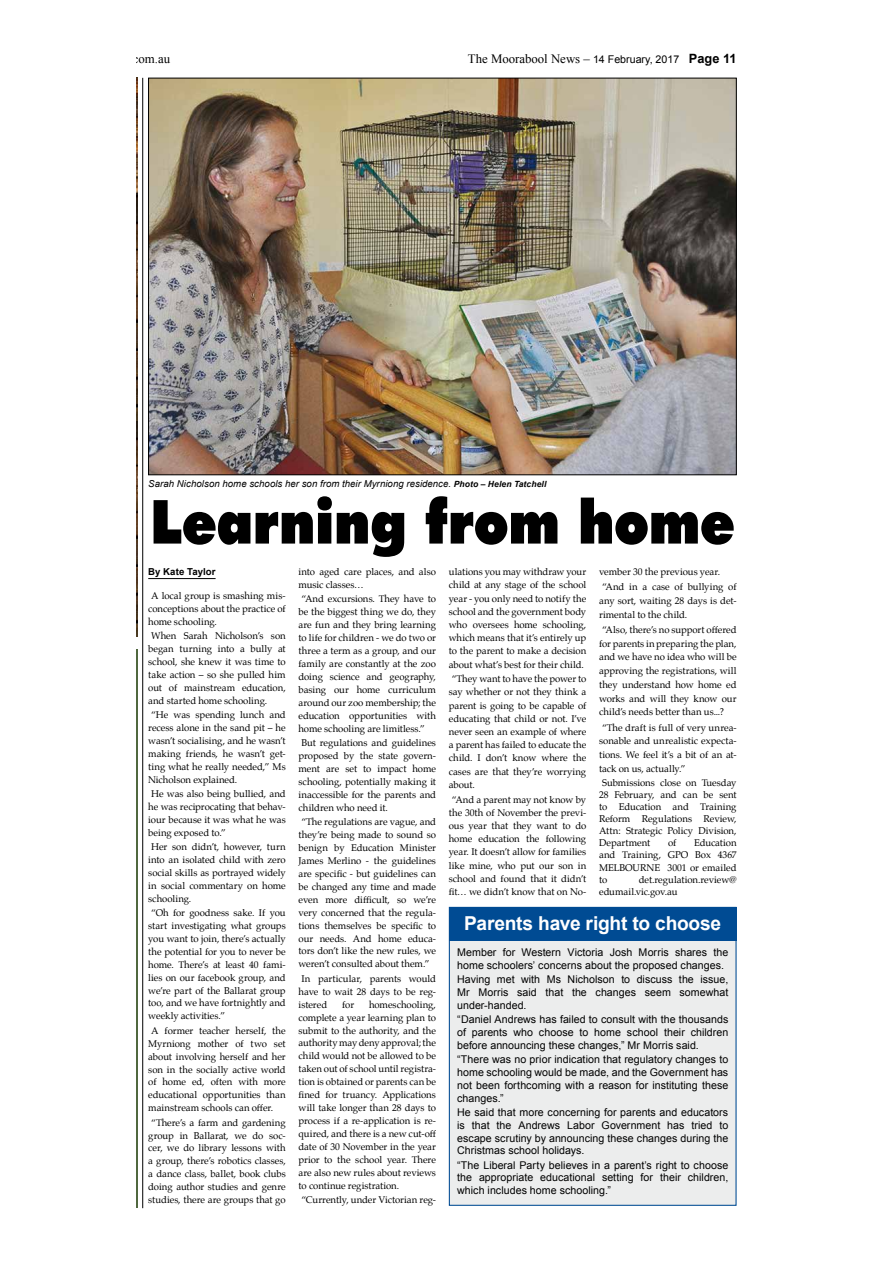
<style>
.page{position:relative;width:893px;height:1263px;background:#fff}
.page>*{position:absolute;margin:0;border:0;box-sizing:border-box;transform-origin:0 0}
.t1{font:900 60.75px "Futura BT";letter-spacing:-.015em;color:#000;scale:.9 1}
.t2{font:700 19.2px "Arial";letter-spacing:-.015em;color:#fff}
.t3{font:12.75px "Times New Roman";color:#000}
.t4{font:10.65px/12.8px "Arial";letter-spacing:.005em;color:#000;text-align:justify}
.t5{font:9.6px/12.9px "Palatino";letter-spacing:-.005em;color:#000;text-align:justify}
.t6{font:italic 9.6px "Arial";letter-spacing:.01em;color:#000}
.t7{font:700 9.6px "Arial";letter-spacing:.01em;color:#000}
.s1{font-family:"Arial";font-size:10.65px}
.s2{font-family:"Arial";font-weight:700}
.s3{font-weight:700;font-size:8.55px}
</style>
<div class="page">
<img style="left:137px;top:421px;width:1px;height:216px">
<img style="left:137px;top:78px;width:1px;height:343px">
<hr style="left:137px;top:650px;width:1px;height:558px;background:#50683f">
<hr style="left:142px;top:78px;width:1px;height:1130px;background:#000">
<hr style="left:148px;top:578px;width:68px;height:1px;background:#000">
<img style="left:150px;top:80px;width:585px;height:393px">
<div style="left:449px;top:907px;width:287px;height:298px;background:#eceded"></div>
<div style="left:449px;top:907px;width:288px;height:34px;background:#004b93"></div>
<p class="t3" style="left:468px;top:50px;width:270px">The Moorabool News – <span class="s1">14 February, 2017</span> <span class="s2">Page 11</span></p>
<p class="t6" style="left:148px;top:478px;width:400px">Sarah Nicholson home schools her son from their Myrniong residence. <span class="s3">Photo – Helen Tatchell</span></p>
<p class="t1" style="left:150px;top:485px;width:651px">Learning from home</p>
<p class="t7" style="left:148px;top:566px;width:69px">By Kate Taylor</p>
<p class="t5" style="left:148px;top:589px;width:139px;text-indent:3px">A local group is smashing mis&shy;conceptions about the practice of home schooling.</p>
<p class="t5" style="left:148px;top:629px;width:139px;text-indent:3px">When Sarah Nicholson’s son began turning into a bully at school, she knew it was time to take action – so she pulled him out of mainstream education, and started home schooling.</p>
<p class="t5" style="left:148px;top:708px;width:139px;text-indent:3px">“He was spending lunch and recess alone in the sand pit – he wasn’t socialising, and he wasn’t making friends, he wasn’t get&shy;ting what he really needed,” Ms Nicholson explained.</p>
<p class="t5" style="left:148px;top:787px;width:139px;text-indent:3px">He was also being bullied, and he was reciprocating that behav&shy;iour because it was what he was being exposed to.”</p>
<p class="t5" style="left:148px;top:840px;width:139px;text-indent:3px">Her son didn’t, however, turn into an isolated child with zero social skills as portrayed widely in social commentary on home schooling.</p>
<p class="t5" style="left:148px;top:906px;width:139px;text-indent:3px">“Oh for goodness sake. If you start investigating what groups you want to join, there’s actually the potential for you to never be home. There’s at least 40 fami&shy;lies on our facebook group, and we’re part of the Ballarat group too, and we have fortnightly and weekly activities.”</p>
<p class="t5" style="left:148px;top:1024px;width:139px;text-indent:3px">A former teacher herself, the Myrniong mother of two set about involving herself and her son in the socially active world of home ed, often with more educational opportunities than mainstream schools can offer.</p>
<p class="t5" style="left:148px;top:1116px;width:139px;text-align:center">“There’s a farm and gardening group in Ballarat, we do soc&shy;cer, we do library lessons with a group, there’s robotics classes, a dance class, ballet, book clubs doing author studies and genre studies, there are groups that go</p>
<p class="t5" style="left:299px;top:565px;width:139px">into aged care places, and also music classes…</p>
<p class="t5" style="left:299px;top:593px;width:139px;text-indent:3px">“And excursions. They have to be the biggest thing we do, they are fun and they bring learning to life for children - we do two or three a term as a group, and our family are constantly at the zoo doing science and geography, basing our home curriculum around our zoo membership; the education opportunities with home schooling are limitless.”</p>
<p class="t5" style="left:299px;top:736px;width:139px;text-indent:3px">But regulations and guidelines proposed by the state govern&shy;ment are set to impact home schooling, potentially making it inaccessible for the parents and children who need it.</p>
<p class="t5" style="left:299px;top:815px;width:139px;text-indent:3px">“The regulations are vague, and they’re being made to sound so benign by Education Minister James Merlino - the guidelines are specific - but guidelines can be changed any time and made even more difficult, so we’re very concerned that the regula&shy;tions themselves be specific to our needs. And home educa&shy;tors don’t like the new rules, we weren’t consulted about them.”</p>
<p class="t5" style="left:299px;top:972px;width:139px;text-indent:3px">In particular, parents would have to wait 28 days to be reg&shy;istered</p>
<p class="t5" style="left:299px;top:998px;width:139px;text-indent:71px">homeschooling, complete a year learning plan to submit to the authority, and the authority may deny approval; the child would not be allowed to be taken out of school until registra&shy;tion is obtained or parents can be fined for truancy. Applications will take longer than 28 days to process if a re-application is re&shy;quired, and there is a new cut-off date of 30 November in the year prior to the school year. There are also new rules about reviews to continue registration.</p>
<p class="t5" style="left:302px;top:1193px;width:136px">“Currently, under Victorian reg-</p>
<p class="t5" style="left:342px;top:998px;width:13px">for</p>
<p class="t5" style="left:449px;top:565px;width:139px">ulations you may withdraw your child at any stage of the school year - you only need to notify the school and the government body who oversees home schooling, which means that it’s entirely up to the parent to make a decision about what’s best for their child.</p>
<p class="t5" style="left:449px;top:672px;width:139px;text-indent:3px">“They want to have the power to say whether or not they think a parent is going to be capable of educating that child or not. I’ve never seen an example of where a parent has failed to educate the child. I don’t know where the cases are that they’re worrying about.</p>
<p class="t5" style="left:449px;top:793px;width:139px;text-align:center">“And a parent may not know by the 30th of November the previ&shy;ous year that they want to do home education the following year. It doesn’t allow for families like mine, who put our son in school and found that it didn’t fit… we didn’t know that on No-</p>
<p class="t5" style="left:602px;top:564px;width:136px;line-height:15.3px;text-indent:-3px">vember 30 the previous year. “And in a case of bullying of</p>
<p class="t5" style="left:599px;top:594px;width:139px;line-height:13.8px">any sort, waiting 28 days is det&shy;rimental to the child.</p>
<p class="t5" style="left:599px;top:623px;width:139px;line-height:13.8px;text-indent:3px">“Also, there’s no support offered for parents in preparing the plan, and we have no idea who will be approving the registrations, will they understand how home ed works and will they know our child’s needs better than us...?</p>
<p class="t5" style="left:602px;top:721px;width:136px">“The draft is full of very unrea-</p>
<p class="t5" style="left:599px;top:735px;width:139px">sonable and unrealistic expecta-</p>
<p class="t5" style="left:599px;top:748px;width:139px">tions. We feel it’s a bit of an at-</p>
<p class="t5" style="left:599px;top:762px;width:88px">tack on us, actually.”</p>
<p class="t5" style="left:602px;top:776px;width:136px">Submissions close on Tuesday</p>
<p class="t5" style="left:599px;top:788px;width:139px;line-height:12.1px">28 February, and can be sent to Education and Training Reform Regulations Review, Attn: Strategic Policy Division, Department</p>
<p class="t5" style="left:668px;top:836px;width:10px">of</p>
<p class="t5" style="left:599px;top:837px;width:139px;line-height:12.1px;text-indent:95px">Education and Training, GPO Box 4367<br>MELBOURNE 3001 or emailed to</p>
<p class="t5" style="left:599px;top:873px;width:139px;line-height:12.1px;text-indent:40px">det.regulation.review@ edumail.vic.gov.au</p>
<p class="t2" style="left:464px;top:910px;width:258px">Parents have right to choose</p>
<p class="t4" style="left:457px;top:946px;width:273px">Member for Western Victoria Josh Morris shares the home schoolers’ concerns about the proposed changes.</p>
<p class="t4" style="left:457px;top:973px;width:273px">Having met with Ms Nicholson to discuss the issue, Mr Morris said that the changes seem somewhat under-handed.</p>
<p class="t4" style="left:457px;top:1013px;width:273px">“Daniel Andrews has failed to consult with the thousands of parents who choose to home school their children before announcing these changes,” Mr Morris said.</p>
<p class="t4" style="left:457px;top:1053px;width:273px">“There was no prior indication that regulatory changes to home schooling would be made, and the Government has not been forthcoming with a reason for instituting these changes.”</p>
<p class="t4" style="left:457px;top:1106px;width:273px">He said that more concerning for parents and educators is that the Andrews Labor Government has tried to escape scrutiny by announcing these changes during the Christmas school holidays.</p>
<p class="t4" style="left:457px;top:1158px;width:273px">“The Liberal Party believes in a parent’s right to choose the appropriate educational setting for their children, which includes home schooling.”</p>
</div>
